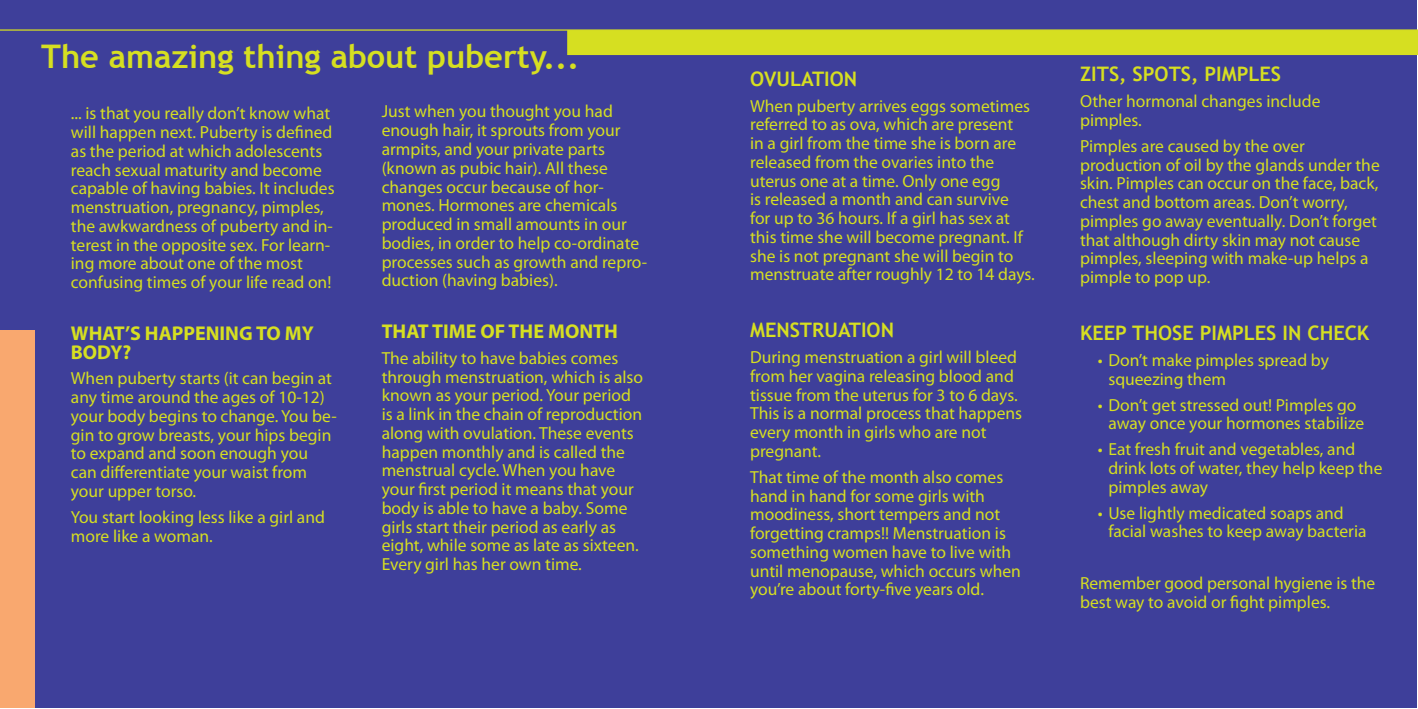
<style>
.page{position:relative;width:1418px;height:709px;background:#fff}
.page>*{position:absolute;margin:0;border:0;box-sizing:border-box;transform-origin:0 0}
.t1{font:700 32.5px "Trebuchet MS";color:#d6df21}
.Head_01{font:700 20px "Trebuchet MS";color:#d6df21}
.Body_Normal{font:700 20px/18.8px "Myriad Pro";color:#d6df21}
.Body_Normal-2{font:17.5px/18.8px "Myriad Pro";color:#d6df21}
.Bullet_01{font:17.5px/18.8px "Myriad Pro";color:#d6df21}
</style>
<div class="page">
<div style="left:0;top:0;width:1416px;height:707px;background:#3e3f9a"></div>
<div style="left:0;top:330px;width:34px;height:377px;background:#f9a86f"></div>
<hr style="left:0;top:29px;width:1417px;height:2px;background:#d6df21">
<div style="left:567px;top:30px;width:850px;height:25px;background:#d6df21"></div>
<p class="t1" style="left:41px;top:36px;width:539px">The amazing thing about puberty...</p>
<p class="Body_Normal-2" style="left:71px;top:104px;width:265px">... is that you really don’t know what will happen next. Puberty is defined as the period at which adolescents reach sexual maturity and become capable of having babies. It includes menstruation, pregnancy, pimples, the awkwardness of puberty and in&shy;terest in the opposite sex. For learn&shy;ing more about one of the most confusing times of your life read on!</p>
<p class="Body_Normal" style="left:71px;top:323px;width:244px">WHAT’S HAPPENING TO MY<br>BODY?</p>
<p class="Body_Normal-2" style="left:71px;top:369px;width:267px">When puberty starts (it can begin at any time around the ages of 10-12) your body begins to change. You be&shy;gin to grow breasts, your hips begin to expand and soon enough you can differentiate your waist from your upper torso.</p>
<p class="Body_Normal-2" style="left:71px;top:507px;width:255px">You start looking less like a girl and more like a woman.</p>
<p class="Body_Normal-2" style="left:381px;top:102px;width:267px">Just when you thought you had enough hair, it sprouts from your armpits, and your private parts (known as pubic hair). All these changes occur because of hor&shy;mones. Hormones are chemicals produced in small amounts in our bodies, in order to help co-ordinate processes such as growth and repro&shy;duction (having babies).</p>
<p class="Body_Normal" style="left:381px;top:321px;width:238px">THAT TIME OF THE MONTH</p>
<p class="Body_Normal-2" style="left:381px;top:348px;width:263px">The ability to have babies comes through menstruation, which is also known as your period. Your period is a link in the chain of reproduction along with ovulation. These events happen monthly and is called the menstrual cycle. When you have your first period it means that your body is able to have a baby. Some girls start their period as early as eight, while some as late as sixteen.<br>Every girl has her own time.</p>
<p class="Head_01" style="left:750px;top:66px;width:109px">OVULATION</p>
<p class="Body_Normal-2" style="left:750px;top:96px;width:286px">When puberty arrives eggs sometimes referred to as ova, which are present<br>in a girl from the time she is born are released from the ovaries into the uterus one at a time. Only one egg<br>is released a month and can survive<br>for up to 36 hours. If a girl has sex at this time she will become pregnant. If she is not pregnant she will begin to menstruate after roughly 12 to 14 days.</p>
<p class="Head_01" style="left:750px;top:318px;width:145px">MENSTRUATION</p>
<p class="Body_Normal-2" style="left:750px;top:347px;width:273px">During menstruation a girl will bleed from her vagina releasing blood and tissue from the uterus for 3 to 6 days.<br>This is a normal process that happens every month in girls who are not pregnant.</p>
<p class="Body_Normal-2" style="left:750px;top:467px;width:272px">That time of the month also comes hand in hand for some girls with moodiness, short tempers and not forgetting cramps!! Menstruation is something women have to live with until menopause, which occurs when you’re about forty-five years old.</p>
<p class="Head_01" style="left:1080px;top:62px;width:203px">ZITS, SPOTS, PIMPLES</p>
<p class="Body_Normal-2" style="left:1080px;top:92px;width:242px">Other hormonal changes include pimples.</p>
<p class="Body_Normal-2" style="left:1080px;top:136px;width:301px">Pimples are caused by the over production of oil by the glands under the skin. Pimples can occur on the face, back, chest and bottom areas. Don’t worry, pimples go away eventually. Don’t forget that although dirty skin may not cause pimples, sleeping with make-up helps a pimple to pop up.</p>
<p class="Head_01" style="left:1080px;top:320px;width:291px">KEEP THOSE PIMPLES IN CHECK</p>
<p class="Bullet_01" style="left:1108px;top:350px;width:222px;text-indent:-11px">• Don’t make pimples spread by squeezing them</p>
<p class="Bullet_01" style="left:1108px;top:395px;width:257px;text-indent:-11px">• Don’t get stressed out! Pimples go away once your hormones stabilize</p>
<p class="Bullet_01" style="left:1108px;top:439px;width:275px;text-indent:-11px">• Eat fresh fruit and vegetables, and drink lots of water, they help keep the pimples away</p>
<p class="Bullet_01" style="left:1108px;top:503px;width:260px;text-indent:-11px">• Use lightly medicated soaps and facial washes to keep away bacteria</p>
<p class="Body_Normal-2" style="left:1080px;top:573px;width:297px">Remember good personal hygiene is the best way to avoid or fight pimples.</p>
</div>
